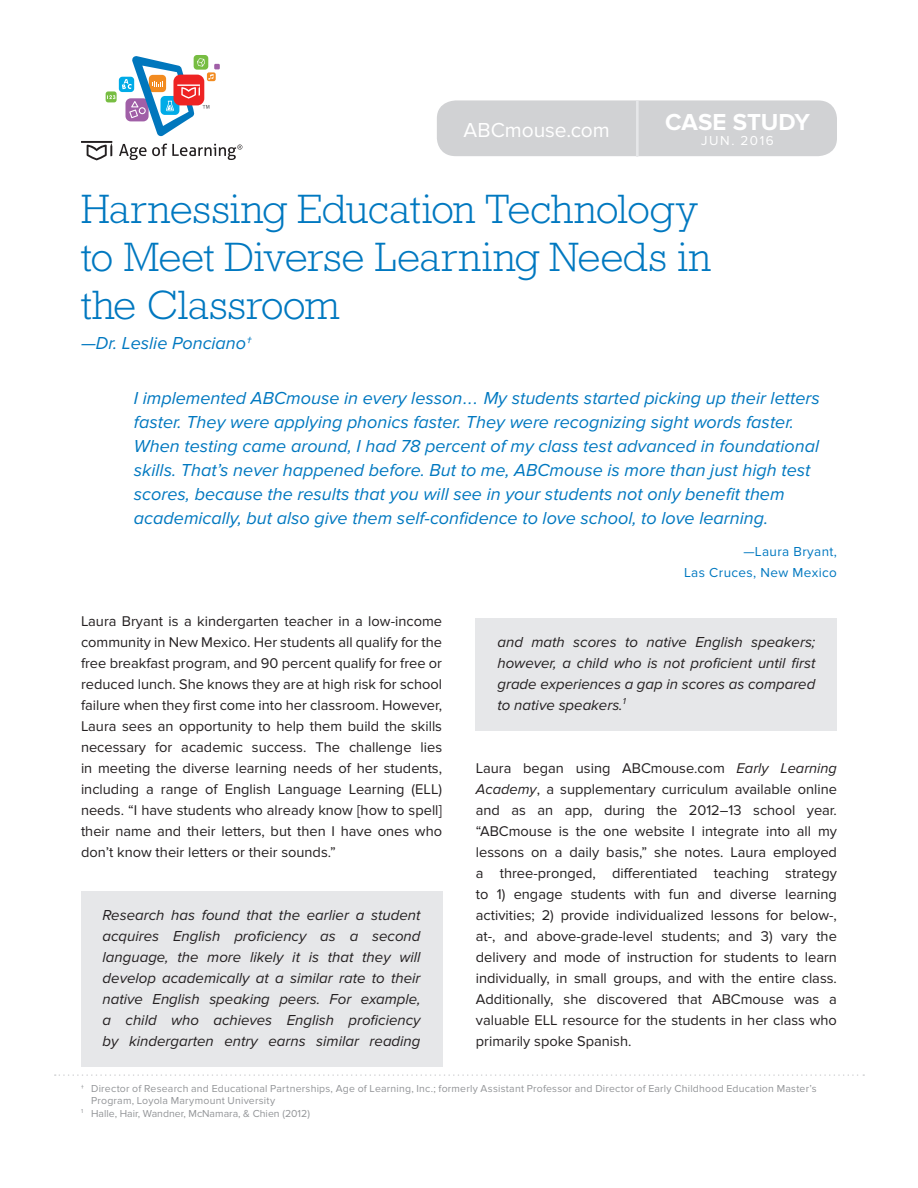
<style>
.page{position:relative;width:918px;height:1188px;background:#fff}
.page>*{position:absolute;margin:0;border:0;box-sizing:border-box;transform-origin:0 0}
.t1{font:300 41.55px/48px "Rockwell Std";letter-spacing:-.01em;color:#0078c0}
.t2{font:700 24px "Proxima Nova";color:#fff}
.t3{font:21px "Proxima Nova";letter-spacing:-.005em;color:#fff}
.t4{font:italic 18px/24px "Proxima Nova";color:#0078c0}
.t5{font:italic 15px/21px "Proxima Nova";color:#231f20;text-align:justify}
.t6{font:14.7px/21px "Proxima Nova";color:#231f20;text-align:justify}
.t7{font:13.5px/21px "Proxima Nova";letter-spacing:.03em;color:#0078c0;text-align:right}
.t8{font:13.5px "Proxima Nova";letter-spacing:.12em;color:#fff}
.t9{font:10.5px/12px "Proxima Nova";letter-spacing:.02em;color:#939598}
.t10{font:10.5px "Proxima Nova";color:#939598}
.s1{font-style:italic}
</style>
<div class="page">
<div style="left:437px;top:100px;width:400px;height:56px;background:#d1d2d4;border-radius:18px"></div>
<svg style="left:55px;top:1074px;width:809px;height:2px"></svg>
<div style="left:119px;top:77px;width:15px;height:15px;background:#00abe7;border-radius:4px"></div>
<div style="left:106px;top:91px;width:11px;height:11px;background:#77bd42;border-radius:3px"></div>
<svg style="left:107px;top:95px;width:8px;height:4px"></svg>
<div style="left:194px;top:55px;width:14px;height:15px;background:#77bd42;border-radius:3px"></div>
<svg style="left:122px;top:56px;width:98px;height:80px"></svg>
<hr style="left:81px;top:141px;width:31px;height:2px;background:#231f20">
<svg style="left:87px;top:144px;width:25px;height:16px"></svg>
<svg style="left:119px;top:144px;width:123px;height:16px"></svg>
<hr style="left:636px;top:100px;width:2px;height:56px;background:#e6e7e9">
<div style="left:81px;top:891px;width:361px;height:176px;background:#e6e7e9"></div>
<div style="left:476px;top:618px;width:361px;height:113px;background:#e6e7e9"></div>
<h3 class="t3" style="left:464px;top:118px;width:148px">ABCmouse.com</h3>
<h2 class="t2" style="left:665px;top:108px;width:146px">CASE STUDY</h2>
<p class="t8" style="left:701px;top:133px;width:74px">JUN. 2016</p>
<h1 class="t1" style="left:81px;top:185px;width:631px">Harnessing Education Technology to Meet Diverse Learning Needs in the Classroom</h1>
<p class="t4" style="left:81px;top:332px;width:171px">—Dr. Leslie Ponciano†</p>
<p class="t4" style="left:134px;top:387px;width:687px">I implemented ABCmouse in every lesson ... My students started picking up their letters faster. They were applying phonics faster. They were recognizing sight words faster.<br>When testing came around, I had 78 percent of my class test advanced in foundational skills. That’s never happened before. But to me, ABCmouse is more than just high test scores, because the results that you will see in your students not only benefit them academically, but also give them self-confidence to love school, to love learning.</p>
<p class="t7" style="left:684px;top:541px;width:154px">—Laura Bryant,<br>Las Cruces, New Mexico</p>
<p class="t6" style="left:81px;top:611px;width:363px">Laura Bryant is a kindergarten teacher in a low-income community in New Mexico. Her students all qualify for the free breakfast program, and 90 percent qualify for free or reduced lunch. She knows they are at high risk for school failure when they first come into her classroom. However, Laura sees an opportunity to help them build the skills necessary for academic success. The challenge lies in meeting the diverse learning needs of her students, including a range of English Language Learning (ELL) needs. “I have students who already know [how to spell] their name and their letters, but then I have ones who don’t know their letters or their sounds.”</p>
<p class="t5" style="left:103px;top:905px;width:319px">Research has found that the earlier a student acquires English proficiency as a second language, the more likely it is that they will develop academically at a similar rate to their native English speaking peers. For example, a child who achieves English proficiency by kindergarten entry earns similar reading</p>
<p class="t5" style="left:497px;top:632px;width:319px">and math scores to native English speakers; however, a child who is not proficient until first grade experiences a gap in scores as compared to native speakers.<sup>1</sup></p>
<p class="t6" style="left:476px;top:758px;width:363px">Laura began using ABCmouse.com <span class="s1">Early Learning Academy</span>, a supplementary curriculum available online and as an app, during the 2012–13 school year. “ABCmouse is the one website I integrate into all my lessons on a daily basis,” she notes. Laura employed a three-pronged, differentiated teaching strategy to 1) engage students with fun and diverse learning activities; 2) provide individualized lessons for below-, at-, and above-grade-level students; and 3) vary the delivery and mode of instruction for students to learn individually, in small groups, and with the entire class.<br>Additionally, she discovered that ABCmouse was a valuable ELL resource for the students in her class who primarily spoke Spanish.</p>
<p class="t9" style="left:91px;top:1082px;width:727px;text-indent:-10px">† Director of Research and Educational Partnerships, Age of Learning, Inc.; formerly Assistant Professor and Director of Early Childhood Education Master’s<br>Program, Loyola Marymount University</p>
<p class="t10" style="left:81px;top:1108px;width:230px"><sup>1</sup> Halle, Hair, Wandner, McNamara, &amp; Chien (2012)</p>
</div>
